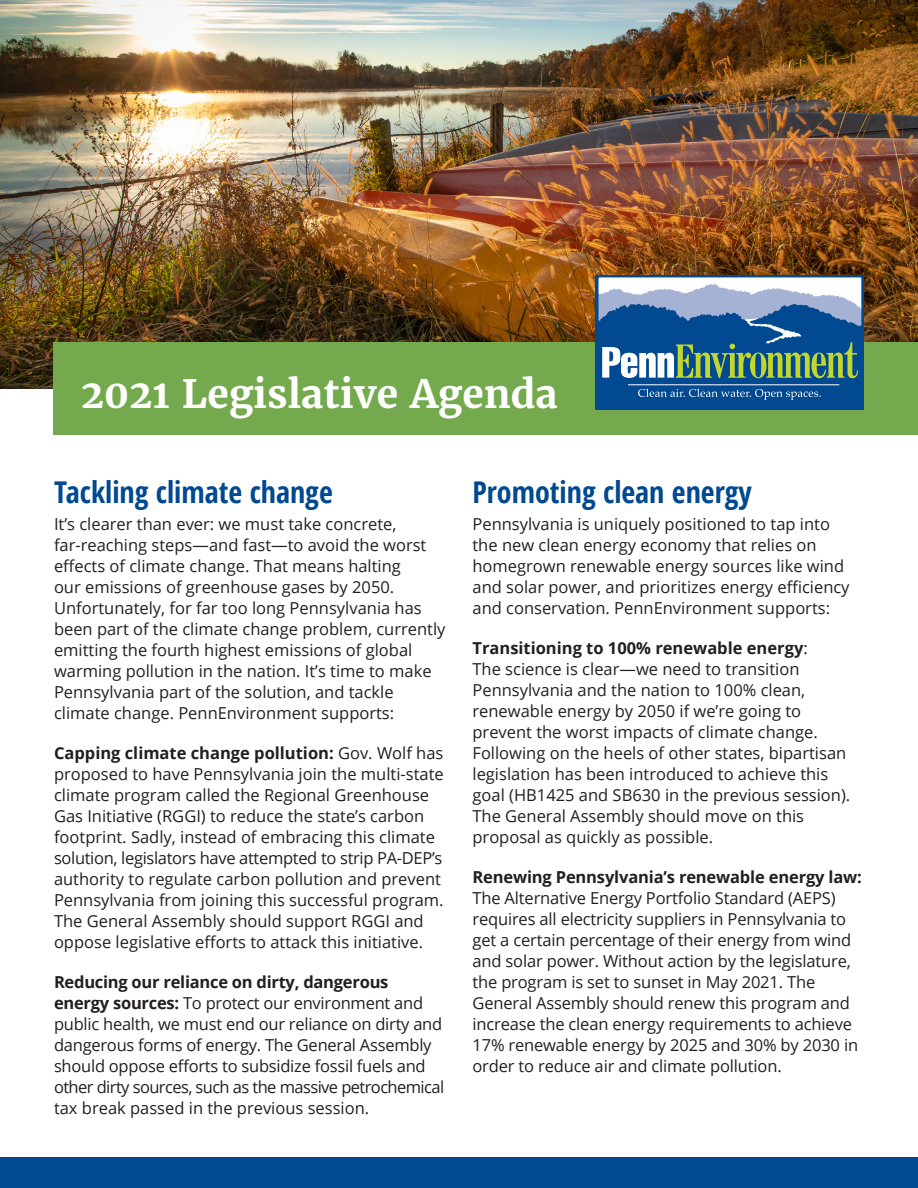
<style>
.page{position:relative;width:918px;height:1188px;background:#fff}
.page>*{position:absolute;margin:0;border:0;box-sizing:border-box;transform-origin:0 0}
.t1{font:700 39px "Merriweather";color:#fff}
.Subhead{font:700 condensed 30px "Open Sans";color:#014990}
.Body_text{font:16.5px/21px "Open Sans";color:#231f20}
.s1{font-weight:700}
</style>
<div class="page">
<img style="left:0;top:0;width:918px;height:389px">
<div style="left:54px;top:342px;width:864px;height:93px;background:#74aa4d"></div>
<div style="left:0;top:1158px;width:918px;height:30px;background:#014990"></div>
<div style="left:596px;top:275px;width:268px;height:134px;background:#014990"></div>
<div style="left:598px;top:277px;width:264px;height:68px;background:#fff"></div>
<hr style="left:628px;top:385px;width:211px;height:1px;background:#fff">
<svg style="left:638px;top:389px;width:183px;height:11px"></svg>
<svg style="left:600px;top:284px;width:260px;height:94px"></svg>
<div style="left:596px;top:275px;width:268px;height:134px;border:3px solid #014990"></div>
<p class="t1" style="left:81px;top:369px;width:479px">2021 Legislative Agenda</p>
<p class="Subhead" style="left:54px;top:471px;width:280px">Tackling climate change</p>
<p class="Body_text" style="left:54px;top:513px;width:393px">It’s clearer than ever: we must take concrete, far-reaching steps—and fast—to avoid the worst effects of climate change. That means halting<br>our emissions of greenhouse gases by 2050.<br>Unfortunately, for far too long Pennsylvania has been part of the climate change problem, currently emitting the fourth highest emissions of global warming pollution in the nation. It’s time to make Pennsylvania part of the solution, and tackle climate change. PennEnvironment supports:</p>
<p class="Body_text" style="left:54px;top:742px;width:391px"><span class="s1">Capping climate change pollution:</span> Gov. Wolf has proposed to have Pennsylvania join the multi-state climate program called the Regional Greenhouse Gas Initiative (RGGI) to reduce the state’s carbon footprint. Sadly, instead of embracing this climate solution, legislators have attempted to strip PA-DEP’s authority to regulate carbon pollution and prevent Pennsylvania from joining this successful program.<br>The General Assembly should support RGGI and oppose legislative efforts to attack this initiative.</p>
<p class="Body_text" style="left:54px;top:971px;width:392px"><span class="s1">Reducing our reliance on dirty, dangerous energy sources:</span> To protect our environment and public health, we must end our reliance on dirty and dangerous forms of energy. The General Assembly should oppose efforts to subsidize fossil fuels and other dirty sources, such as the massive petrochemical tax break passed in the previous session.</p>
<p class="Subhead" style="left:472px;top:471px;width:281px">Promoting clean energy</p>
<p class="Body_text" style="left:472px;top:513px;width:379px">Pennsylvania is uniquely positioned to tap into the new clean energy economy that relies on homegrown renewable energy sources like wind and solar power, and prioritizes energy efficiency and conservation. PennEnvironment supports:</p>
<p class="Body_text" style="left:472px;top:637px;width:379px"><span class="s1">Transitioning to 100% renewable energy</span>:<br>The science is clear—we need to transition Pennsylvania and the nation to 100% clean, renewable energy by 2050 if we’re going to prevent the worst impacts of climate change.<br>Following on the heels of other states, bipartisan legislation has been introduced to achieve this goal (HB1425 and SB630 in the previous session).<br>The General Assembly should move on this proposal as quickly as possible.</p>
<p class="Body_text" style="left:472px;top:866px;width:391px"><span class="s1">Renewing Pennsylvania’s renewable energy law:<br></span>The Alternative Energy Portfolio Standard (AEPS) requires all electricity suppliers in Pennsylvania to get a certain percentage of their energy from wind and solar power. Without action by the legislature, the program is set to sunset in May 2021. The General Assembly should renew this program and increase the clean energy requirements to achieve 17% renewable energy by 2025 and 30% by 2030 in order to reduce air and climate pollution.</p>
</div>
